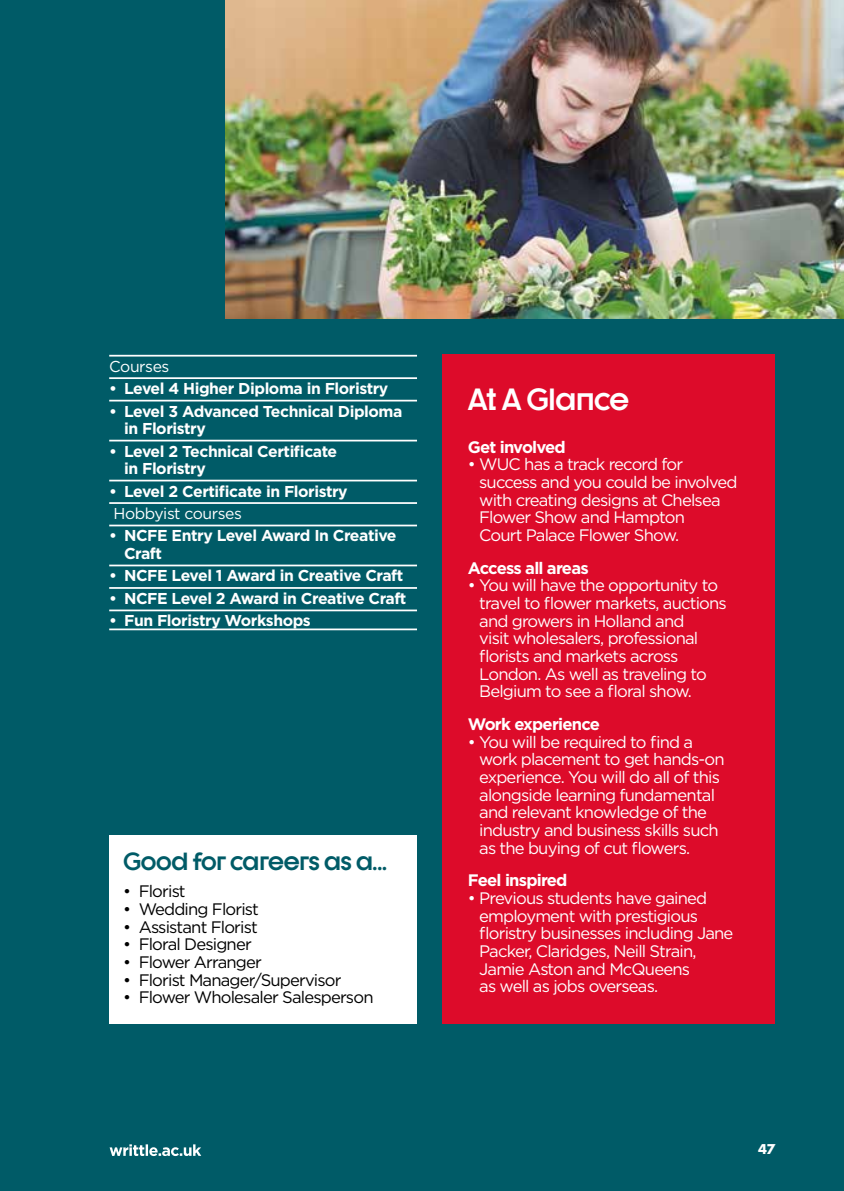
<style>
.page{position:relative;width:844px;height:1191px;background:#fff}
.page>*{position:absolute;margin:0;border:0;box-sizing:border-box;transform-origin:0 0}
.t1{font:700 30.28px "Dystopian";letter-spacing:-.025em;color:#fff}
.t2{font:700 24.5px "Dystopian";letter-spacing:-.025em;color:#005b67}
.t3{font:16.62px/17.7px "Gotham";letter-spacing:-.05em;color:#fff}
.t4{font:16.62px "Gotham";letter-spacing:-.05em;color:#000}
.t5{font:700 16.62px "Gotham";letter-spacing:-.05em;color:#fff}
.t6{font:700 15.75px/17.5px "Gotham";letter-spacing:-.03em;color:#fff}
.t7{font:15.75px "Gotham";letter-spacing:-.03em;color:#fff}
.t8{font:700 13.12px "Futura";color:#fff}
</style>
<div class="page">
<div style="left:0;top:0;width:843px;height:1191px;background:#005b67"></div>
<img style="left:226px;top:0;width:617px;height:319px">
<hr style="left:109px;top:355px;width:308px;height:1px;background:#fff">
<hr style="left:109px;top:377px;width:308px;height:2px;background:#fff">
<hr style="left:109px;top:400px;width:308px;height:1px;background:#fff">
<hr style="left:109px;top:440px;width:308px;height:1px;background:#fff">
<hr style="left:109px;top:480px;width:308px;height:1px;background:#fff">
<hr style="left:109px;top:502px;width:308px;height:2px;background:#fff">
<hr style="left:109px;top:524px;width:308px;height:2px;background:#fff">
<hr style="left:109px;top:564px;width:308px;height:2px;background:#fff">
<hr style="left:109px;top:587px;width:308px;height:2px;background:#fff">
<hr style="left:109px;top:609px;width:308px;height:2px;background:#fff">
<hr style="left:109px;top:628px;width:308px;height:2px;background:#fff">
<div style="left:441px;top:355px;width:333px;height:669px;background:#dd0b2a"></div>
<div style="left:109px;top:835px;width:308px;height:189px;background:#fff"></div>
<svg style="left:110px;top:1144px;width:91px;height:12px"></svg>
<p class="t7" style="left:109px;top:356px;width:62px">Courses</p>
<p class="t6" style="left:109px;top:380px;width:280px">• Level 4 Higher Diploma in Floristry</p>
<p class="t6" style="left:124px;top:402px;width:280px;text-indent:-15px">• Level 3 Advanced Technical Diploma in Floristry</p>
<p class="t6" style="left:124px;top:442px;width:214px;text-indent:-15px">• Level 2 Technical Certificate in Floristry</p>
<p class="t6" style="left:109px;top:482px;width:240px">• Level 2 Certificate in Floristry</p>
<p class="t7" style="left:113px;top:503px;width:130px">Hobbyist courses</p>
<p class="t6" style="left:124px;top:527px;width:274px;text-indent:-15px">• NCFE Entry Level Award In Creative<br>Craft</p>
<p class="t6" style="left:109px;top:567px;width:295px">• NCFE Level 1 Award in Creative Craft</p>
<p class="t6" style="left:109px;top:589px;width:299px">• NCFE Level 2 Award in Creative Craft</p>
<p class="t6" style="left:109px;top:612px;width:203px">• Fun Floristry Workshops</p>
<h2 class="t2" style="left:123px;top:845px;width:265px">Good for careers as a...</h2>
<p class="t4" style="left:123px;top:881px;width:64px">• Florist</p>
<p class="t4" style="left:123px;top:898px;width:137px">• Wedding Florist</p>
<p class="t4" style="left:123px;top:916px;width:136px">• Assistant Florist</p>
<p class="t4" style="left:123px;top:934px;width:130px">• Floral Designer</p>
<p class="t4" style="left:123px;top:951px;width:140px">• Flower Arranger</p>
<p class="t4" style="left:123px;top:969px;width:220px">• Florist Manager/Supervisor</p>
<p class="t4" style="left:123px;top:987px;width:252px">• Flower Wholesaler Salesperson</p>
<h1 class="t1" style="left:468px;top:380px;width:163px">At A Glance</h1>
<p class="t5" style="left:468px;top:436px;width:99px">Get involved</p>
<p class="t3" style="left:479px;top:455px;width:260px;text-indent:-11px">• WUC has a track record for success and you could be involved with creating designs at Chelsea<br>Flower Show and Hampton<br>Court Palace Flower Show.</p>
<p class="t5" style="left:468px;top:556px;width:122px">Access all areas</p>
<p class="t3" style="left:479px;top:576px;width:249px;text-indent:-11px">• You will have the opportunity to travel to flower markets, auctions and growers in Holland and<br>visit wholesalers, professional florists and markets across<br>London. As well as traveling to<br>Belgium to see a floral show.</p>
<p class="t5" style="left:468px;top:713px;width:133px">Work experience</p>
<p class="t3" style="left:479px;top:732px;width:247px;text-indent:-11px">• You will be required to find a work placement to get hands-on experience. You will do all of this alongside learning fundamental and relevant knowledge of the industry and business skills such as the buying of cut flowers.</p>
<p class="t5" style="left:468px;top:869px;width:101px">Feel inspired</p>
<p class="t3" style="left:479px;top:889px;width:256px;text-indent:-11px">• Previous students have gained employment with prestigious floristry businesses including Jane<br>Packer, Claridges, Neill Strain,<br>Jamie Aston and McQueens<br>as well as jobs overseas.</p>
<p class="t8" style="left:758px;top:1139px;width:19px">47</p>
</div>
